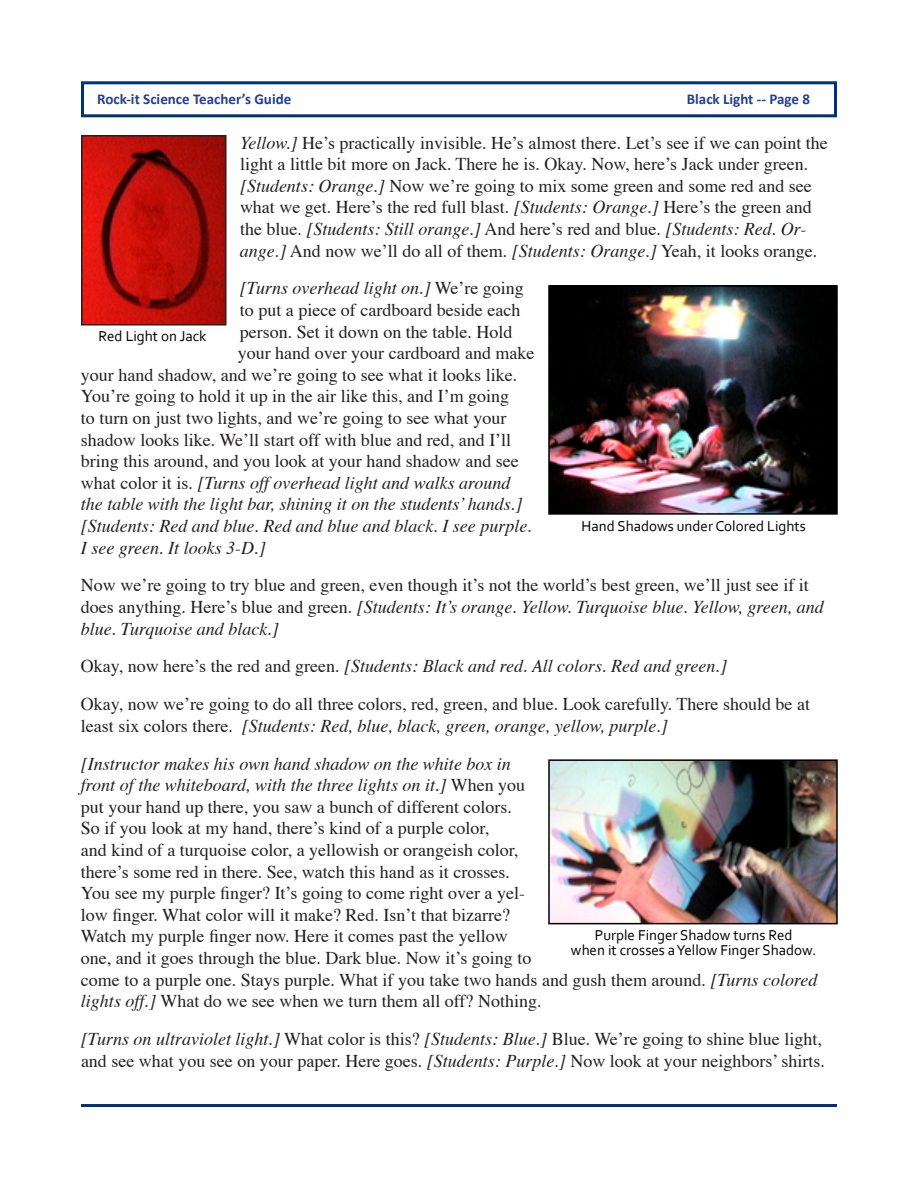
<style>
.page{position:relative;width:918px;height:1188px;background:#fff}
.page>*{position:absolute;margin:0;border:0;box-sizing:border-box;transform-origin:0 0}
.t1{font:18px/21.6px "Times";color:#231f20}
.t2{font:italic 18px/37.8px "Times";color:#231f20}
.t3{font:15px/15px "Corbel";color:#000;text-align:center}
.t4{font:700 15px "Calibri";color:#253f8e}
.s1{font-style:italic}
.s2{font-style:normal}
</style>
<div class="page">
<div style="left:81px;top:81px;width:756px;height:36px;border:3px solid #00327b"></div>
<hr style="left:81px;top:1104px;width:756px;height:3px;background:#00327b">
<img style="left:84px;top:138px;width:139px;height:185px">
<div style="left:81px;top:135px;width:145px;height:191px;border:2px solid #231f20"></div>
<img style="left:551px;top:288px;width:284px;height:224px">
<div style="left:548px;top:285px;width:290px;height:230px;border:2px solid #000"></div>
<img style="left:551px;top:762px;width:284px;height:159px">
<div style="left:548px;top:759px;width:290px;height:165px;border:2px solid #000"></div>
<p class="t4" style="left:97px;top:89px;width:196px">Rock-it Science Teacher’s Guide</p>
<p class="t4" style="left:687px;top:89px;width:125px">Black Light -- Page 8</p>
<p class="t1" style="left:240px;top:130px;width:589px"><span class="s1">Yellow.]</span> He’s practically invisible. He’s almost there. Let’s see if we can point the light a little bit more on Jack. There he is. Okay. Now, here’s Jack under green. <span class="s1">[Students: Orange.]</span> Now we’re going to mix some green and some red and see what we get. Here’s the red full blast. <span class="s1">[Students: Orange.]</span> Here’s the green and the blue. <span class="s1">[Students: Still orange.]</span> And here’s red and blue. <span class="s1">[Students: Red. Or&shy;ange.]</span> And now we’ll do all of them. <span class="s1">[Students: Orange.]</span> Yeah, it looks orange.</p>
<p class="t2" style="left:240px;top:268px;width:285px">[Turns overhead light on.] <span class="s2">We’re going</span></p>
<p class="t1" style="left:240px;top:298px;width:282px">to put a piece of cardboard beside each</p>
<p class="t1" style="left:240px;top:319px;width:274px">person. Set it down on the table. Hold</p>
<p class="t1" style="left:238px;top:341px;width:298px">your hand over your cardboard and make</p>
<p class="t1" style="left:81px;top:362px;width:438px">your hand shadow, and we’re going to see what it looks like.</p>
<p class="t1" style="left:81px;top:384px;width:430px">You’re going to hold it up in the air like this, and I’m going</p>
<p class="t1" style="left:81px;top:406px;width:427px">to turn on just two lights, and we’re going to see what your</p>
<p class="t1" style="left:81px;top:427px;width:432px">shadow looks like. We’ll start off with blue and red, and I’ll</p>
<p class="t1" style="left:81px;top:449px;width:439px">bring this around, and you look at your hand shadow and see</p>
<p class="t2" style="left:81px;top:462px;width:431px"><span class="s2">what color it is.</span> [Turns off overhead light and walks around</p>
<p class="t2" style="left:81px;top:484px;width:443px">the table with the light bar, shining it on the students’ hands.]</p>
<p class="t2" style="left:81px;top:506px;width:452px">[Students: Red and blue. Red and blue and black. I see purple.</p>
<p class="t2" style="left:81px;top:527px;width:186px">I see green. It looks 3-D.]</p>
<p class="t1" style="left:81px;top:573px;width:744px">Now we’re going to try blue and green, even though it’s not the world’s best green, we’ll just see if it does anything. Here’s blue and green. <span class="s1">[Students: It’s orange. Yellow. Turquoise blue. Yellow, green, and blue. Turquoise and black.]</span></p>
<p class="t1" style="left:81px;top:646px;width:731px;line-height:37.8px">Okay, now here’s the red and green. <span class="s1">[Students: Black and red. All colors. Red and green.]<br></span>Okay, now we’re going to do all three colors, red, green, and blue. Look carefully. There should be at</p>
<p class="t2" style="left:81px;top:705px;width:588px"><span class="s2">least six colors there.</span> [Students: Red, blue, black, green, orange, yellow, purple.] [Instructor makes his own hand shadow on the white box in</p>
<p class="t1" style="left:81px;top:773px;width:738px"><span class="s1">front of the whiteboard, with the three lights on it.]</span> When you<br>put your hand up there, you saw a bunch of different colors.<br>So if you look at my hand, there’s kind of a purple color,<br>and kind of a turquoise color, a yellowish or orangeish color,<br>there’s some red in there. See, watch this hand as it crosses.<br>You see my purple finger? It’s going to come right over a yel-<br>low finger. What color will it make? Red. Isn’t that bizarre?<br>Watch my purple finger now. Here it comes past the yellow<br>one, and it goes through the blue. Dark blue. Now it’s going to<br>come to a purple one. Stays purple. What if you take two hands and gush them around. <span class="s1">[Turns colored lights off.]</span> What do we see when we turn them all off? Nothing.</p>
<p class="t1" style="left:81px;top:1027px;width:746px"><span class="s1">[Turns on ultraviolet light.]</span> What color is this? <span class="s1">[Students: Blue.]</span> Blue. We’re going to shine blue light, and see what you see on your paper. Here goes. <span class="s1">[Students: Purple.]</span> Now look at your neighbors’ shirts.</p>
<p class="t3" style="left:99px;top:328px;width:109px">Red Light on Jack</p>
<p class="t3" style="left:582px;top:518px;width:226px">Hand Shadows under Colored Lights</p>
<p class="t3" style="left:571px;top:927px;width:247px">Purple Finger Shadow turns Red<br>when it crosses a Yellow Finger Shadow.</p>
</div>
